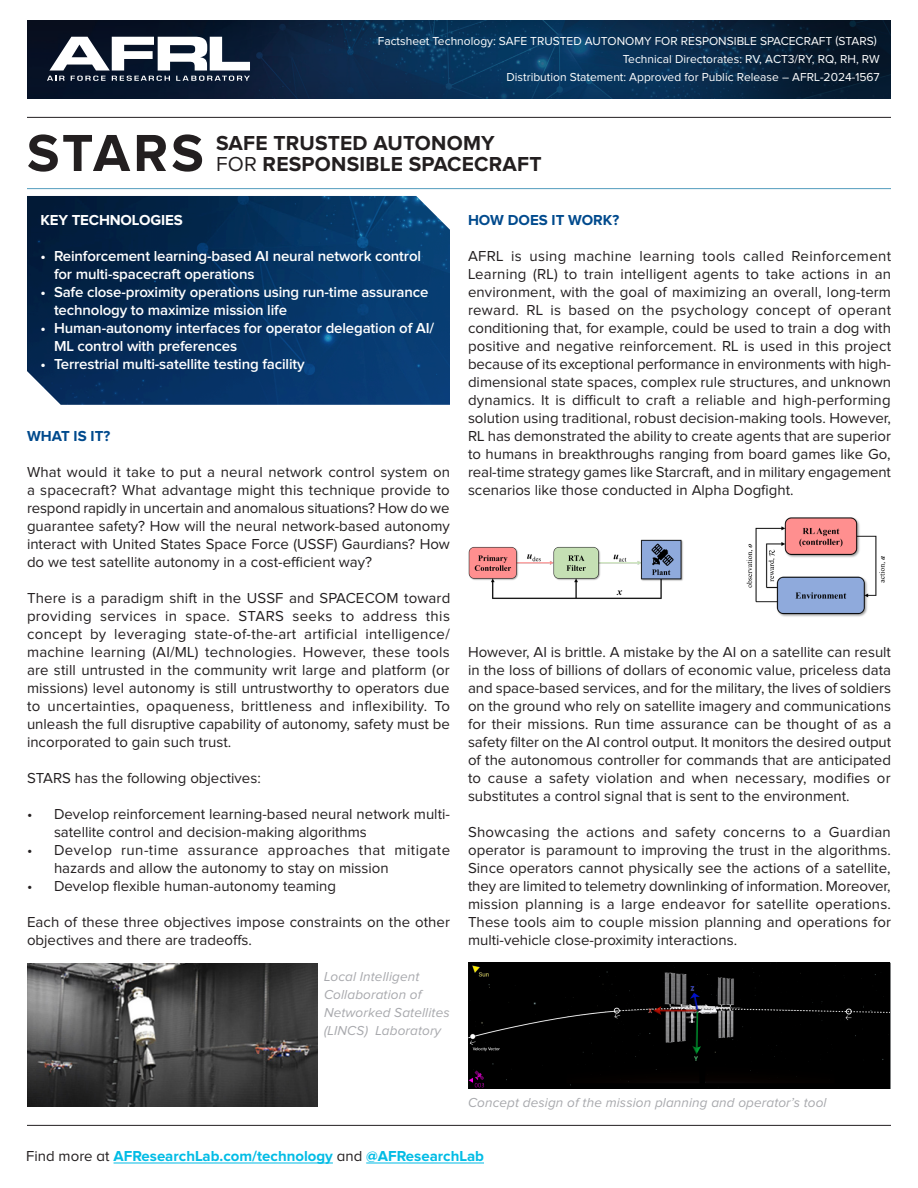
<style>
.page{position:relative;width:918px;height:1188px;background:#fff}
.page>*{position:absolute;margin:0;border:0;box-sizing:border-box;transform-origin:0 0}
.technology_name{font:700 54px "Proxima Nova";letter-spacing:.055em;color:#231f20}
.technology_name_subtitle{font:700 21px/21px "Proxima Nova";letter-spacing:.01em;color:#231f20}
.Body_Text{font:15px/18px "Proxima Nova";color:#231f20;text-align:justify}
.t1{font:600 15px/18px "Proxima Nova";letter-spacing:-.01em;color:#fff}
.Body_Text-2{font:15px/18px "Proxima Nova";letter-spacing:.03em;color:#231f20}
.t2{font:700 15px "Proxima Nova";color:#02bce5}
.Bold_Headings{font:700 15px "Proxima Nova";color:#004a8d}
.fact_box_header{font:700 15px "Proxima Nova";letter-spacing:-.01em;color:#fff}
.Captions{font:italic 13.5px/18px "Proxima Nova";letter-spacing:.01em;color:#a8a9ad}
.t3{font:12px/18px "Proxima Nova";color:#fff;text-align:right}
.s1{font-weight:400}
.s2{font-family:"Proxima Nova A";font-weight:400;color:#231f20}
</style>
<div class="page">
<hr style="left:27px;top:117px;width:864px;height:1px;background:#231f20">
<hr style="left:27px;top:1125px;width:864px;height:1px;background:#231f20">
<div style="left:26px;top:20px;width:866px;height:81px;background:#231f20;opacity:.75"></div>
<svg style="left:47px;top:37px;width:203px;height:44px"></svg>
<hr style="left:114px;top:1163px;width:219px;height:1px;background:#02bce5">
<hr style="left:366px;top:1163px;width:118px;height:1px;background:#02bce5">
<img style="left:27px;top:196px;width:423px;height:209px">
<hr style="left:27px;top:188px;width:864px;height:1px;background:#529cbe">
<img style="left:27px;top:963px;width:290px;height:144px">
<img style="left:468px;top:963px;width:423px;height:126px">
<img style="left:468px;top:539px;width:215px;height:60px">
<img style="left:746px;top:517px;width:140px;height:100px">
<p class="t3" style="left:378px;top:32px;width:504px">Factsheet Technology: SAFE TRUSTED AUTONOMY FOR RESPONSIBLE SPACECRAFT (STARS)<br>Technical Directorates: RV, ACT3/RY, RQ, RH, RW<br>Distribution Statement: Approved for Public Release – AFRL-2024-1567</p>
<p class="technology_name" style="left:27px;top:122px;width:178px">STARS</p>
<p class="technology_name_subtitle" style="left:216px;top:133px;width:327px">SAFE TRUSTED AUTONOMY<br><span class="s1">FOR</span> RESPONSIBLE SPACECRAFT</p>
<p class="fact_box_header" style="left:41px;top:211px;width:144px">KEY TECHNOLOGIES</p>
<p class="t1" style="left:54px;top:247px;width:369px;text-indent:-14px">• Reinforcement learning-based AI neural network control for multi-spacecraft operations</p>
<p class="t1" style="left:54px;top:283px;width:376px;text-indent:-14px">• Safe close-proximity operations using run-time assurance technology to maximize mission life</p>
<p class="t1" style="left:54px;top:319px;width:382px;text-indent:-14px">• Human-autonomy interfaces for operator delegation of AI/<br>ML control with preferences</p>
<p class="t1" style="left:40px;top:355px;width:266px">• Terrestrial multi-satellite testing facility</p>
<p class="Bold_Headings" style="left:27px;top:427px;width:85px">WHAT IS IT?</p>
<p class="Body_Text" style="left:27px;top:463px;width:425px">What would it take to put a neural network control system on a spacecraft? What advantage might this technique provide to respond rapidly in uncertain and anomalous situations? How do we guarantee safety? How will the neural network-based autonomy interact with United States Space Force (USSF) Gaurdians? How do we test satellite autonomy in a cost-efficient way?</p>
<p class="Body_Text" style="left:27px;top:589px;width:425px">There is a paradigm shift in the USSF and SPACECOM toward providing services in space. STARS seeks to address this concept by leveraging state-of-the-art artificial intelligence/ machine learning (AI/ML) technologies. However, these tools are still untrusted in the community writ large and platform (or missions) level autonomy is still untrustworthy to operators due to uncertainties, opaqueness, brittleness and inflexibility. To unleash the full disruptive capability of autonomy, safety must be incorporated to gain such trust.</p>
<p class="Body_Text" style="left:27px;top:769px;width:235px">STARS has the following objectives:</p>
<p class="Body_Text" style="left:54px;top:805px;width:397px;text-indent:-27px">• Develop reinforcement learning-based neural network multi&shy;satellite control and decision-making algorithms</p>
<p class="Body_Text-2" style="left:54px;top:841px;width:398px;text-indent:-27px">• Develop run-time assurance approaches that mitigate hazards and allow the autonomy to stay on mission</p>
<p class="Body_Text" style="left:27px;top:877px;width:311px">• Develop flexible human-autonomy teaming</p>
<p class="Body_Text" style="left:27px;top:913px;width:425px">Each of these three objectives impose constraints on the other objectives and there are tradeoffs.</p>
<p class="Captions" style="left:324px;top:968px;width:127px">Local Intelligent<br>Collaboration of<br>Networked Satellites (LINCS) Laboratory</p>
<p class="Bold_Headings" style="left:468px;top:211px;width:153px">HOW DOES IT WORK?</p>
<p class="Body_Text" style="left:468px;top:247px;width:425px">AFRL is using machine learning tools called Reinforcement Learning (RL) to train intelligent agents to take actions in an environment, with the goal of maximizing an overall, long-term reward. RL is based on the psychology concept of operant conditioning that, for example, could be used to train a dog with positive and negative reinforcement. RL is used in this project because of its exceptional performance in environments with high&shy;dimensional state spaces, complex rule structures, and unknown dynamics. It is difficult to craft a reliable and high-performing solution using traditional, robust decision-making tools. However, RL has demonstrated the ability to create agents that are superior to humans in breakthroughs ranging from board games like Go, real-time strategy games like Starcraft, and in military engagement scenarios like those conducted in Alpha Dogfight.</p>
<p class="Body_Text" style="left:468px;top:643px;width:425px">However, AI is brittle. A mistake by the AI on a satellite can result in the loss of billions of dollars of economic value, priceless data and space-based services, and for the military, the lives of soldiers on the ground who rely on satellite imagery and communications for their missions. Run time assurance can be thought of as a safety filter on the AI control output. It monitors the desired output of the autonomous controller for commands that are anticipated to cause a safety violation and when necessary, modifies or substitutes a control signal that is sent to the environment.</p>
<p class="Body_Text" style="left:468px;top:823px;width:425px">Showcasing the actions and safety concerns to a Guardian operator is paramount to improving the trust in the algorithms.<br>Since operators cannot physically see the actions of a satellite, they are limited to telemetry downlinking of information. Moreover, mission planning is a large endeavor for satellite operations.<br>These tools aim to couple mission planning and operations for multi-vehicle close-proximity interactions.</p>
<p class="Captions" style="left:468px;top:1094px;width:360px">Concept design of the mission planning and operator’s tool</p>
<p class="t2" style="left:26px;top:1147px;width:459px"><span class="s2">Find more at</span> AFResearchLab.com/technology <span class="s2">and</span> @AFResearchLab</p>
</div>
